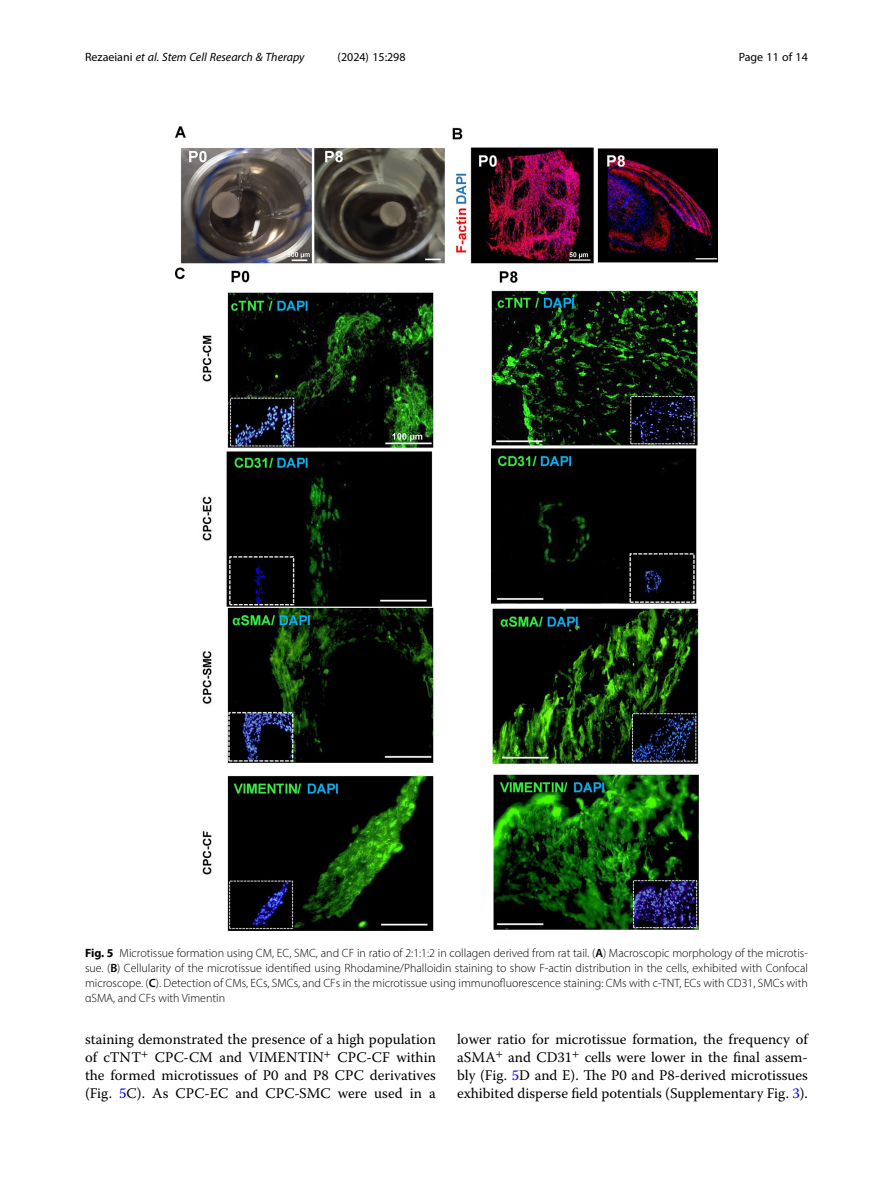
<style>
.page{position:relative;width:893px;height:1191px;background:#fff}
.page>*{position:absolute;margin:0;border:0;box-sizing:border-box;transform-origin:0 0}
.Body_Text{font:14.7px/18px "Warnock Pro";color:#000;text-align:justify}
.Figure_Caption{font:300 12px/15px "Myriad Pro";color:#000;text-align:justify}
.t1{font:italic 12px "Myriad Pro";color:#000}
.t2{font:12px "Myriad Pro";color:#000}
.s1{font-style:normal}
.s2{font-weight:700}
.s3{font-weight:600}
.s4{color:#00f}
</style>
<div class="page">
<img style="left:175px;top:126px;width:543px;height:804px">
<p class="t1" style="left:85px;top:50px;width:221px"><span class="s1">Rezaeiani</span> et al. Stem Cell Research &amp; Therapy</p>
<p class="t2" style="left:338px;top:50px;width:70px">(2024) 15:298</p>
<p class="t2" style="left:739px;top:50px;width:71px">Page 11 of 14</p>
<p class="Figure_Caption" style="left:85px;top:945px;width:724px"><span class="s2">Fig. 5</span> Microtissue formation using CM, EC, SMC, and CF in ratio of 2:1:1:2 in collagen derived from rat tail. (<span class="s3">A</span>) Macroscopic morphology of the microtis&shy;sue. (<span class="s3">B</span>) Cellularity of the microtissue identified using Rhodamine/Phalloidin staining to show F-actin distribution in the cells, exhibited with Confocal microscope. (<span class="s3">C</span>). Detection of CMs, ECs, SMCs, and CFs in the microtissue using immunofluorescence staining: CMs with c-TNT, ECs with CD31, SMCs with αSMA, and CFs with Vimentin</p>
<p class="Body_Text" style="left:85px;top:1030px;width:352px">staining demonstrated the presence of a high population of cTNT<sup>+</sup> CPC-CM and VIMENTIN<sup>+</sup> CPC-CF within the formed microtissues of P0 and P8 CPC derivatives (Fig. <span class="s4">5</span>C). As CPC-EC and CPC-SMC were used in a</p>
<p class="Body_Text" style="left:457px;top:1030px;width:352px">lower ratio for microtissue formation, the frequency of aSMA<sup>+</sup> and CD31<sup>+</sup> cells were lower in the final assem&shy;bly (Fig. <span class="s4">5</span>D and E). The P0 and P8-derived microtissues exhibited disperse field potentials (Supplementary Fig. <span class="s4">3</span>).</p>
</div>
